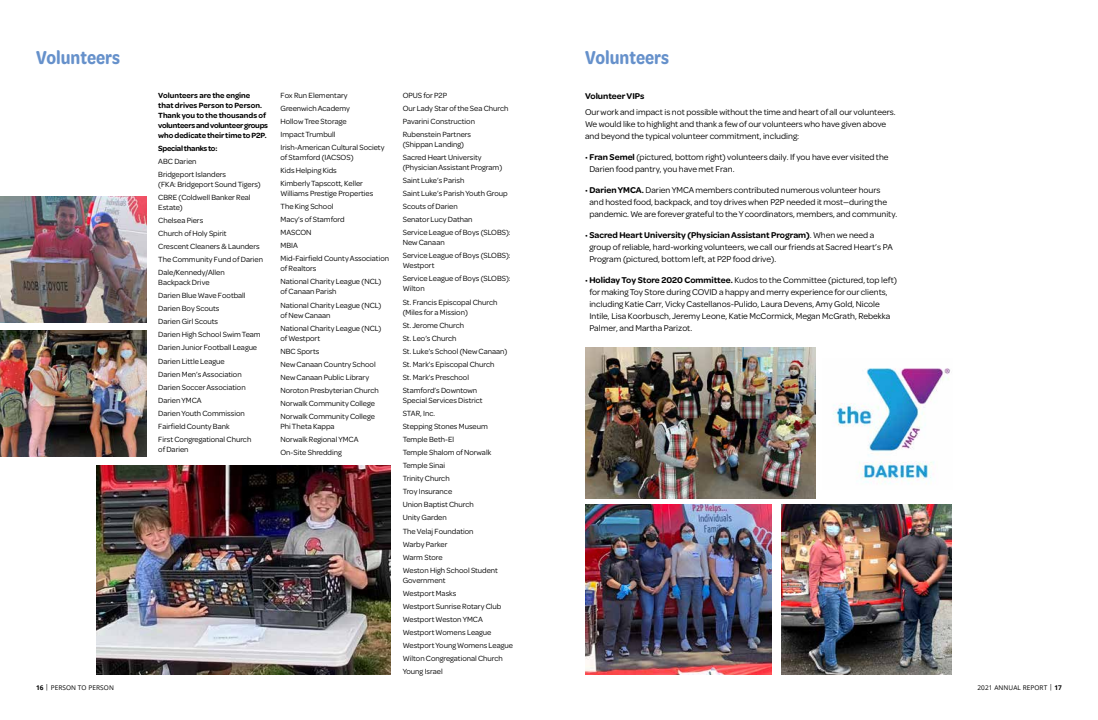
<style>
.page{position:relative;width:1098px;height:720px;background:#fff}
.page>*{position:absolute;margin:0;border:0;box-sizing:border-box;transform-origin:0 0}
.t1{font:600 20px "Omnes Cond";color:#6691cb}
.t2{font:9px/12px "Omnes";color:#000}
.t3{font:600 9px "Omnes";color:#000}
.t4{font:8px/13.1px "Omnes";color:#000}
.t5{font:600 8px/10px "Omnes";letter-spacing:-.01em;color:#000}
.t6{font:600 8px "Omnes";letter-spacing:-.03em;color:#000}
.t7{font:6.5px "Open Sans";letter-spacing:.01em;color:#000}
.s1{font-weight:600}
.s2{font-weight:700}
</style>
<div class="page">
<img style="left:0;top:330px;width:146px;height:127px">
<img style="left:96px;top:466px;width:294px;height:209px">
<img style="left:0;top:197px;width:146px;height:125px">
<img style="left:781px;top:505px;width:170px;height:170px">
<img style="left:833px;top:368px;width:117px;height:116px">
<img style="left:585px;top:505px;width:186px;height:170px">
<img style="left:585px;top:348px;width:230px;height:150px">
<h1 class="t1" style="left:36px;top:44px;width:86px">Volunteers</h1>
<h1 class="t1" style="left:585px;top:44px;width:86px">Volunteers</h1>
<p class="t3" style="left:585px;top:89px;width:61px">Volunteer VIPs</p>
<p class="t2" style="left:585px;top:106px;width:311px">Our work and impact is not possible without the time and heart of all our volunteers.<br>We would like to highlight and thank a few of our volunteers who have given above and beyond the typical volunteer commitment, including:</p>
<p class="t2" style="left:589px;top:151px;width:301px;text-indent:-4px">• <span class="s1">Fran Semel</span> (pictured, bottom right) volunteers daily. If you have ever visited the<br>Darien food pantry, you have met Fran.</p>
<p class="t2" style="left:589px;top:184px;width:308px;text-indent:-4px">• <span class="s1">Darien YMCA.</span> Darien YMCA members contributed numerous volunteer hours and hosted food, backpack, and toy drives when P2P needed it most—during the pandemic. We are forever grateful to the Y coordinators, members, and community.</p>
<p class="t2" style="left:589px;top:229px;width:305px;text-indent:-4px">• <span class="s1">Sacred Heart University (Physician Assistant Program)</span>. When we need a group of reliable, hard-working volunteers, we call our friends at Sacred Heart’s PA<br>Program (pictured, bottom left, at P2P food drive).</p>
<p class="t2" style="left:589px;top:274px;width:309px;text-indent:-4px">• <span class="s1">Holiday Toy Store 2020 Committee.</span> Kudos to the Committee (pictured, top left) for making Toy Store during COVID a happy and merry experience for our clients, including Katie Carr, Vicky Castellanos-Pulido, Laura Devens, Amy Gold, Nicole Intile, Lisa Koorbusch, Jeremy Leone, Katie McCormick, Megan McGrath, Rebekka Palmer, and Martha Parizot.</p>
<p class="t5" style="left:158px;top:89px;width:111px">Volunteers are the engine<br>that drives Person to Person.<br>Thank you to the thousands of volunteers and volunteer groups who dedicate their time to P2P.</p>
<p class="t6" style="left:158px;top:142px;width:61px">Special thanks to:</p>
<p class="t4" style="left:158px;top:154px;width:69px">ABC Darien<br>Bridgeport Islanders</p>
<p class="t4" style="left:158px;top:177px;width:104px">(FKA: Bridgeport Sound Tigers)<br>CBRE (Coldwell Banker Real</p>
<p class="t4" style="left:158px;top:200px;width:106px">Estate)<br>Chelsea Piers<br>Church of Holy Spirit<br>Crescent Cleaners &amp; Launders<br>The Community Fund of Darien<br>Dale/Kennedy/Allen</p>
<p class="t4" style="left:158px;top:276px;width:104px">Backpack Drive<br>Darien Blue Wave Football<br>Darien Boy Scouts<br>Darien Girl Scouts<br>Darien High School Swim Team<br>Darien Junior Football League<br>Darien Little League<br>Darien Men’s Association<br>Darien Soccer Association<br>Darien YMCA<br>Darien Youth Commission<br>Fairfield County Bank<br>First Congregational Church</p>
<p class="t4" style="left:158px;top:442px;width:32px">of Darien</p>
<p class="t4" style="left:280px;top:88px;width:105px">Fox Run Elementary<br>Greenwich Academy<br>Hollow Tree Storage<br>Impact Trumbull<br>Irish-American Cultural Society</p>
<p class="t4" style="left:280px;top:150px;width:84px">of Stamford (IACSOS)<br>Kids Helping Kids<br>Kimberly Tapscott, Keller</p>
<p class="t4" style="left:280px;top:186px;width:110px">Williams Prestige Properties<br>The King School<br>Macy’s of Stamford<br>MASCON<br>MBIA<br>Mid-Fairfield County Association</p>
<p class="t4" style="left:280px;top:262px;width:102px">of Realtors<br>National Charity League (NCL)</p>
<p class="t4" style="left:280px;top:285px;width:102px">of Canaan Parish<br>National Charity League (NCL)</p>
<p class="t4" style="left:280px;top:308px;width:102px">of New Canaan<br>National Charity League (NCL)</p>
<p class="t4" style="left:280px;top:331px;width:100px">of Westport<br>NBC Sports<br>New Canaan Country School<br>New Canaan Public Library<br>Noroton Presbyterian Church<br>Norwalk Community College<br>Norwalk Community College</p>
<p class="t4" style="left:280px;top:419px;width:80px">Phi Theta Kappa<br>Norwalk Regional YMCA<br>On-Site Shredding</p>
<p class="t4" style="left:402px;top:88px;width:107px">OPUS for P2P<br>Our Lady Star of the Sea Church<br>Pavarini Construction<br>Rubenstein Partners</p>
<p class="t4" style="left:402px;top:137px;width:80px">(Shippan Landing)<br>Sacred Heart University</p>
<p class="t4" style="left:402px;top:160px;width:109px">(Physician Assistant Program)<br>Saint Luke’s Parish<br>Saint Luke’s Parish Youth Group<br>Scouts of Darien<br>Senator Lucy Dathan<br>Service League of Boys (SLOBS):</p>
<p class="t4" style="left:402px;top:236px;width:109px">New Canaan<br>Service League of Boys (SLOBS):</p>
<p class="t4" style="left:402px;top:259px;width:109px">Westport<br>Service League of Boys (SLOBS):</p>
<p class="t4" style="left:402px;top:282px;width:96px">Wilton<br>St. Francis Episcopal Church</p>
<p class="t4" style="left:402px;top:305px;width:106px">(Miles for a Mission)<br>St. Jerome Church<br>St. Leo’s Church<br>St. Luke’s School (New Canaan)<br>St. Mark’s Episcopal Church<br>St. Mark’s Preschool<br>Stamford’s Downtown</p>
<p class="t4" style="left:402px;top:393px;width:97px">Special Services District<br>STAR, Inc.<br>Stepping Stones Museum<br>Temple Beth-El<br>Temple Shalom of Norwalk<br>Temple Sinai<br>Trinity Church<br>Troy Insurance<br>Union Baptist Church<br>Unity Garden<br>The Velaj Foundation<br>Warby Parker<br>Warm Store<br>Weston High School Student</p>
<p class="t4" style="left:402px;top:573px;width:112px">Government<br>Westport Masks<br>Westport Sunrise Rotary Club<br>Westport Weston YMCA<br>Westport Womens League<br>Westport Young Womens League<br>Wilton Congregational Church<br>Young Israel</p>
<p class="t7" style="left:36px;top:683px;width:79px"><span class="s2">16</span> | PERSON TO PERSON</p>
<p class="t7" style="left:977px;top:683px;width:86px">2021 ANNUAL REPORT | <span class="s2">17</span></p>
</div>
